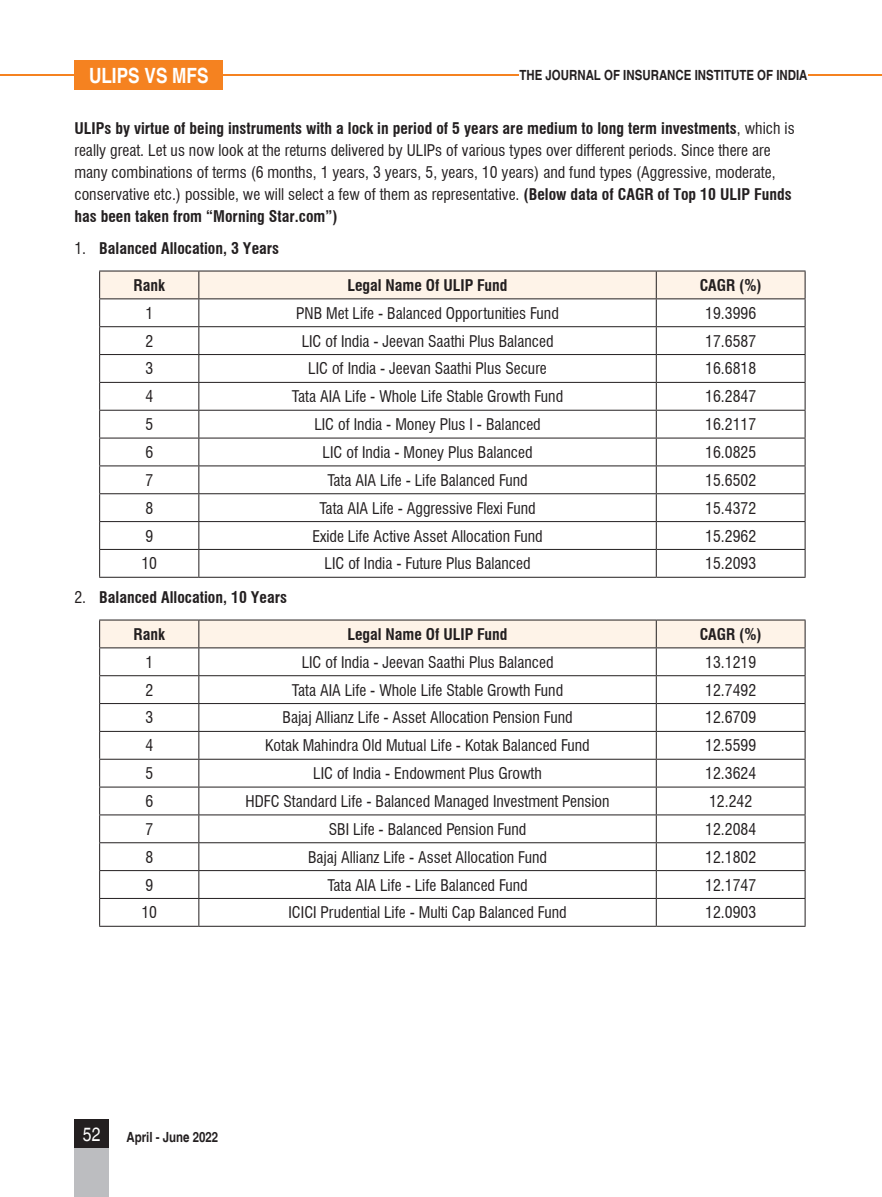
<style>
.page{position:relative;width:882px;height:1197px;background:#fff}
.page>*{position:absolute;margin:0;border:0;box-sizing:border-box;transform-origin:0 0}
.t1{font:700 condensed 21px "Helvetica";color:#fff}
.t2{font:condensed 19.25px "Helvetica";color:#fff}
.Tbl_Txt{font:condensed 15.75px/22.1px "Swiss 721 BT";color:#231f20}
.Tbl_Txt-2{font:700 condensed 15.75px "Swiss 721 BT";color:#231f20}
.t3{font:700 condensed 14px "Helvetica";color:#231f20}
.s1{font-weight:700}
.s2{font-weight:400}
</style>
<div class="page">
<div style="left:74px;top:1119px;width:35px;height:29px;background:#231f20"></div>
<div style="left:74px;top:1148px;width:35px;height:49px;background:#bcbdc0"></div>
<hr style="left:0;top:74px;width:882px;height:2px;background:#f58220">
<div style="left:74px;top:60px;width:149px;height:30px;background:#f58220"></div>
<hr style="left:99px;top:577px;width:100px;height:1px;background:#231f20">
<hr style="left:199px;top:577px;width:457px;height:1px;background:#231f20">
<hr style="left:656px;top:577px;width:150px;height:1px;background:#231f20">
<svg style="left:99px;top:271px;width:707px;height:306px"></svg>
<hr style="left:99px;top:926px;width:100px;height:1px;background:#231f20">
<hr style="left:199px;top:926px;width:457px;height:1px;background:#231f20">
<hr style="left:656px;top:926px;width:150px;height:1px;background:#231f20">
<svg style="left:99px;top:620px;width:707px;height:306px"></svg>
<div style="left:519px;top:67px;width:289px;height:16px;background:#fff"></div>
<h1 class="t1" style="left:89px;top:63px;width:121px">ULIPS VS MFS</h1>
<p class="Tbl_Txt" style="left:74px;top:117px;width:722px"><span class="s1">ULIPs by virtue of being instruments with a lock in period of 5 years are medium to long term investments</span>, which is really great. Let us now look at the returns delivered by ULIPs of various types over different periods. Since there are many combinations of terms (6 months, 1 years, 3 years, 5, years, 10 years) and fund types (Aggressive, moderate, conservative etc.) possible, we will select a few of them as representative. <span class="s1">(Below data of CAGR of Top 10 ULIP Funds has been taken from “Morning Star.com”)</span></p>
<p class="Tbl_Txt-2" style="left:74px;top:239px;width:206px"><span class="s2">1.</span> Balanced Allocation, 3 Years</p>
<p class="Tbl_Txt-2" style="left:134px;top:276px;width:33px">Rank</p>
<p class="Tbl_Txt-2" style="left:348px;top:276px;width:161px">Legal Name Of ULIP Fund</p>
<p class="Tbl_Txt-2" style="left:700px;top:276px;width:64px">CAGR (%)</p>
<p class="Tbl_Txt" style="left:145px;top:302px;width:9px">1</p>
<p class="Tbl_Txt" style="left:296px;top:302px;width:264px">PNB Met Life - Balanced Opportunities Fund</p>
<p class="Tbl_Txt" style="left:705px;top:302px;width:52px">19.3996</p>
<p class="Tbl_Txt" style="left:145px;top:330px;width:9px">2</p>
<p class="Tbl_Txt" style="left:302px;top:330px;width:253px">LIC of India - Jeevan Saathi Plus Balanced</p>
<p class="Tbl_Txt" style="left:705px;top:330px;width:52px">17.6587</p>
<p class="Tbl_Txt" style="left:145px;top:358px;width:9px">3</p>
<p class="Tbl_Txt" style="left:308px;top:358px;width:240px">LIC of India - Jeevan Saathi Plus Secure</p>
<p class="Tbl_Txt" style="left:705px;top:358px;width:52px">16.6818</p>
<p class="Tbl_Txt" style="left:145px;top:386px;width:9px">4</p>
<p class="Tbl_Txt" style="left:292px;top:386px;width:273px">Tata AIA Life - Whole Life Stable Growth Fund</p>
<p class="Tbl_Txt" style="left:705px;top:386px;width:52px">16.2847</p>
<p class="Tbl_Txt" style="left:145px;top:413px;width:9px">5</p>
<p class="Tbl_Txt" style="left:314px;top:413px;width:228px">LIC of India - Money Plus I - Balanced</p>
<p class="Tbl_Txt" style="left:705px;top:413px;width:52px">16.2117</p>
<p class="Tbl_Txt" style="left:145px;top:441px;width:9px">6</p>
<p class="Tbl_Txt" style="left:323px;top:441px;width:211px">LIC of India - Money Plus Balanced</p>
<p class="Tbl_Txt" style="left:705px;top:441px;width:52px">16.0825</p>
<p class="Tbl_Txt" style="left:145px;top:469px;width:9px">7</p>
<p class="Tbl_Txt" style="left:327px;top:469px;width:202px">Tata AIA Life - Life Balanced Fund</p>
<p class="Tbl_Txt" style="left:705px;top:469px;width:52px">15.6502</p>
<p class="Tbl_Txt" style="left:145px;top:497px;width:9px">8</p>
<p class="Tbl_Txt" style="left:319px;top:497px;width:218px">Tata AIA Life - Aggressive Flexi Fund</p>
<p class="Tbl_Txt" style="left:705px;top:497px;width:52px">15.4372</p>
<p class="Tbl_Txt" style="left:145px;top:525px;width:9px">9</p>
<p class="Tbl_Txt" style="left:312px;top:525px;width:232px">Exide Life Active Asset Allocation Fund</p>
<p class="Tbl_Txt" style="left:705px;top:525px;width:52px">15.2962</p>
<p class="Tbl_Txt" style="left:141px;top:553px;width:17px">10</p>
<p class="Tbl_Txt" style="left:325px;top:553px;width:208px">LIC of India - Future Plus Balanced</p>
<p class="Tbl_Txt" style="left:705px;top:553px;width:52px">15.2093</p>
<p class="Tbl_Txt-2" style="left:74px;top:588px;width:214px"><span class="s2">2.</span> Balanced Allocation, 10 Years</p>
<p class="Tbl_Txt-2" style="left:134px;top:625px;width:33px">Rank</p>
<p class="Tbl_Txt-2" style="left:348px;top:625px;width:161px">Legal Name Of ULIP Fund</p>
<p class="Tbl_Txt-2" style="left:700px;top:625px;width:64px">CAGR (%)</p>
<p class="Tbl_Txt" style="left:145px;top:651px;width:9px">1</p>
<p class="Tbl_Txt" style="left:302px;top:651px;width:253px">LIC of India - Jeevan Saathi Plus Balanced</p>
<p class="Tbl_Txt" style="left:705px;top:651px;width:52px">13.1219</p>
<p class="Tbl_Txt" style="left:145px;top:679px;width:9px">2</p>
<p class="Tbl_Txt" style="left:292px;top:679px;width:273px">Tata AIA Life - Whole Life Stable Growth Fund</p>
<p class="Tbl_Txt" style="left:705px;top:679px;width:52px">12.7492</p>
<p class="Tbl_Txt" style="left:145px;top:707px;width:9px">3</p>
<p class="Tbl_Txt" style="left:282px;top:707px;width:292px">Bajaj Allianz Life - Asset Allocation Pension Fund</p>
<p class="Tbl_Txt" style="left:705px;top:707px;width:52px">12.6709</p>
<p class="Tbl_Txt" style="left:145px;top:735px;width:9px">4</p>
<p class="Tbl_Txt" style="left:265px;top:735px;width:326px">Kotak Mahindra Old Mutual Life - Kotak Balanced Fund</p>
<p class="Tbl_Txt" style="left:705px;top:735px;width:52px">12.5599</p>
<p class="Tbl_Txt" style="left:145px;top:762px;width:9px">5</p>
<p class="Tbl_Txt" style="left:313px;top:762px;width:230px">LIC of India - Endowment Plus Growth</p>
<p class="Tbl_Txt" style="left:705px;top:762px;width:52px">12.3624</p>
<p class="Tbl_Txt" style="left:145px;top:790px;width:9px">6</p>
<p class="Tbl_Txt" style="left:246px;top:790px;width:366px">HDFC Standard Life - Balanced Managed Investment Pension</p>
<p class="Tbl_Txt" style="left:709px;top:790px;width:45px">12.242</p>
<p class="Tbl_Txt" style="left:145px;top:818px;width:9px">7</p>
<p class="Tbl_Txt" style="left:329px;top:818px;width:199px">SBI Life - Balanced Pension Fund</p>
<p class="Tbl_Txt" style="left:705px;top:818px;width:52px">12.2084</p>
<p class="Tbl_Txt" style="left:145px;top:846px;width:9px">8</p>
<p class="Tbl_Txt" style="left:308px;top:846px;width:240px">Bajaj Allianz Life - Asset Allocation Fund</p>
<p class="Tbl_Txt" style="left:705px;top:846px;width:52px">12.1802</p>
<p class="Tbl_Txt" style="left:145px;top:874px;width:9px">9</p>
<p class="Tbl_Txt" style="left:327px;top:874px;width:202px">Tata AIA Life - Life Balanced Fund</p>
<p class="Tbl_Txt" style="left:705px;top:874px;width:52px">12.1747</p>
<p class="Tbl_Txt" style="left:141px;top:902px;width:17px">10</p>
<p class="Tbl_Txt" style="left:289px;top:902px;width:280px">ICICI Prudential Life - Multi Cap Balanced Fund</p>
<p class="Tbl_Txt" style="left:705px;top:902px;width:52px">12.0903</p>
<p class="t3" style="left:519px;top:67px;width:290px">THE JOURNAL OF INSURANCE INSTITUTE OF INDIA</p>
<p class="t2" style="left:83px;top:1122px;width:19px">52</p>
<p class="t3" style="left:126px;top:1129px;width:93px">April - June 2022</p>
</div>
